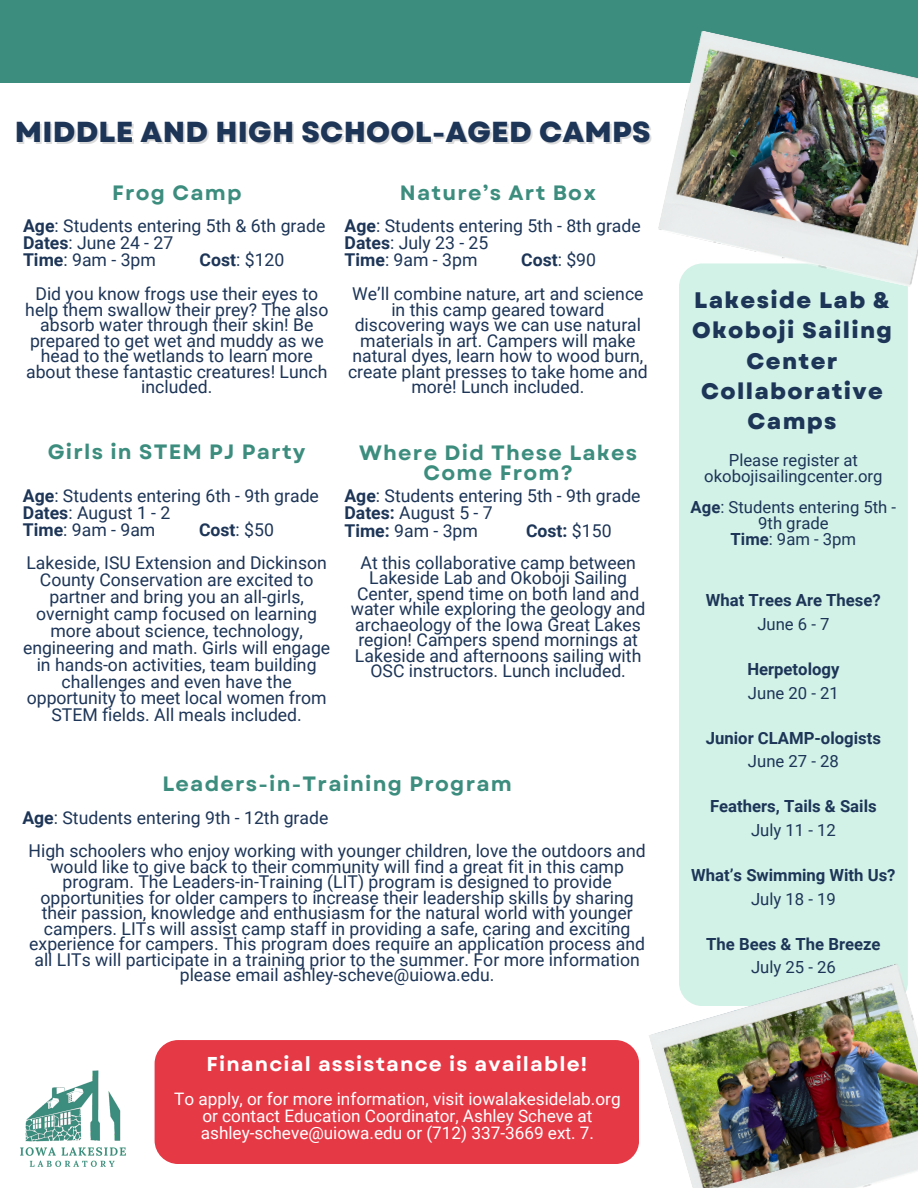
<style>
.page{position:relative;width:918px;height:1188px;background:#fff}
.page>*{position:absolute;margin:0;border:0;box-sizing:border-box;transform-origin:0 0}
.t1{font:800 28.95px "Garet";letter-spacing:.01em;color:#1d3557}
.t2{font:800 22.5px/30.3px "Garet";letter-spacing:.06em;color:#1d3557;text-align:center}
.t3{font:700 20.7px/20.2px "Garet";letter-spacing:.06em;color:#3c8d7e;text-align:center}
.t4{font:700 20.1px "Garet";letter-spacing:.06em;color:#fff}
.t5{font:17.7px/15.5px "Roboto";color:#1d3557;text-align:center}
.t6{font:700 17.7px "Roboto";color:#1d3557}
.t7{font:17.25px "Roboto";color:#fff}
.t8{font:16.65px/15.8px "Roboto";color:#1d3557;text-align:center}
.t9{font:700 16.65px "Roboto";color:#1d3557}
.s1{font-weight:700}
.s2{font-weight:400}
</style>
<div class="page">
<div style="left:0;top:0;width:918px;height:82px;background:#3c8d7e"></div>
<img style="left:20px;top:1070px;width:106px;height:97px">
<div style="left:155px;top:1040px;width:484px;height:124px;background:#e63946;border-radius:24px"></div>
<div style="left:679px;top:287px;width:229px;height:676px;background:#d2f1e7"></div>
<img style="left:657px;top:31px;width:261px;height:256px">
<img style="left:649px;top:963px;width:269px;height:225px">
<p class="t1" style="left:15px;top:111px;width:638px">MIDDLE AND HIGH SCHOOL-AGED CAMPS</p>
<p class="t3" style="left:112px;top:182px;width:131px">Frog Camp</p>
<p class="t5" style="left:23px;top:218px;width:304px"><span class="s1">Age</span>: Students entering 5th &amp; 6th grade</p>
<p class="t5" style="left:23px;top:235px;width:152px"><span class="s1">Dates</span>: June 24 - 27</p>
<p class="t5" style="left:23px;top:253px;width:134px"><span class="s1">Time</span>: 9am - 3pm</p>
<p class="t5" style="left:200px;top:253px;width:86px"><span class="s1">Cost</span>: $120</p>
<p class="t5" style="left:25px;top:287px;width:305px">Did you know frogs use their eyes to help them swallow their prey? The also absorb water through their skin! Be prepared to get wet and muddy as we head to the wetlands to learn more about these fantastic creatures! Lunch included.</p>
<p class="t3" style="left:400px;top:182px;width:198px">Nature’s Art Box</p>
<p class="t5" style="left:345px;top:218px;width:298px"><span class="s1">Age</span>: Students entering 5th - 8th grade</p>
<p class="t5" style="left:345px;top:235px;width:145px"><span class="s1">Dates</span>: July 23 - 25</p>
<p class="t5" style="left:345px;top:253px;width:134px"><span class="s1">Time</span>: 9am - 3pm</p>
<p class="t6" style="left:521px;top:250px;width:76px">Cost<span class="s2">: $90</span></p>
<p class="t5" style="left:348px;top:287px;width:301px">We’ll combine nature, art and science in this camp geared toward discovering ways we can use natural materials in art. Campers will make natural dyes, learn how to wood burn, create plant presses to take home and more! Lunch included.</p>
<p class="t3" style="left:48px;top:441px;width:259px">Girls in STEM PJ Party</p>
<p class="t5" style="left:23px;top:488px;width:298px"><span class="s1">Age</span>: Students entering 6th - 9th grade</p>
<p class="t5" style="left:23px;top:505px;width:149px"><span class="s1">Dates</span>: August 1 - 2</p>
<p class="t5" style="left:23px;top:522px;width:134px"><span class="s1">Time</span>: 9am - 9am</p>
<p class="t6" style="left:199px;top:519px;width:76px">Cost<span class="s2">: $50</span></p>
<p class="t5" style="left:23px;top:555px;width:309px;line-height:16.8px">Lakeside, ISU Extension and Dickinson County Conservation are excited to partner and bring you an all-girls, overnight camp focused on learning more about science, technology, engineering and math. Girls will engage in hands-on activities, team building challenges and even have the opportunity to meet local women from STEM fields. All meals included.</p>
<p class="t3" style="left:359px;top:442px;width:280px">Where Did These Lakes<br>Come From?</p>
<p class="t5" style="left:344px;top:488px;width:298px"><span class="s1">Age</span>: Students entering 5th - 9th grade</p>
<p class="t5" style="left:344px;top:505px;width:150px"><span class="s1">Dates:</span> August 5 - 7</p>
<p class="t5" style="left:344px;top:523px;width:135px"><span class="s1">Time:</span> 9am - 3pm</p>
<p class="t6" style="left:526px;top:520px;width:87px">Cost: <span class="s2">$150</span></p>
<p class="t5" style="left:351px;top:555px;width:296px">At this collaborative camp between Lakeside Lab and Okoboji Sailing Center, spend time on both land and water while exploring the geology and archaeology of the Iowa Great Lakes region! Campers spend mornings at Lakeside and afternoons sailing with OSC instructors. Lunch included.</p>
<p class="t3" style="left:162px;top:774px;width:351px">Leaders-in-Training Program</p>
<p class="t5" style="left:22px;top:810px;width:308px"><span class="s1">Age</span>: Students entering 9th - 12th grade</p>
<p class="t5" style="left:29px;top:844px;width:619px">High schoolers who enjoy working with younger children, love the outdoors and would like to give back to their community will find a great fit in this camp program. The Leaders-in-Training (LIT) program is designed to provide opportunities for older campers to increase their leadership skills by sharing their passion, knowledge and enthusiasm for the natural world with younger campers. LITs will assist camp staff in providing a safe, caring and exciting experience for campers. This program does require an application process and all LITs will participate in a training prior to the summer. For more information please email ashley-scheve@uiowa.edu.</p>
<p class="t4" style="left:207px;top:1050px;width:382px">Financial assistance is available!</p>
<p class="t7" style="left:174px;top:1089px;width:448px">To apply, or for more information, visit iowalakesidelab.org</p>
<p class="t7" style="left:202px;top:1106px;width:392px">or contact Education Coordinator, Ashley Scheve at</p>
<p class="t7" style="left:201px;top:1123px;width:395px">ashley-scheve@uiowa.edu or (712) 337-3669 ext. 7.</p>
<p class="t2" style="left:694px;top:285px;width:197px">Lakeside Lab &amp;</p>
<p class="t2" style="left:692px;top:315px;width:202px">Okoboji Sailing<br>Center</p>
<p class="t2" style="left:701px;top:376px;width:183px">Collaborative<br>Camps</p>
<p class="t8" style="left:704px;top:452px;width:180px">Please register at okobojisailingcenter.org</p>
<p class="t8" style="left:691px;top:500px;width:207px"><span class="s1">Age</span>: Students entering 5th -<br>9th grade</p>
<p class="t8" style="left:731px;top:531px;width:127px"><span class="s1">Time</span>: 9am - 3pm</p>
<p class="t9" style="left:706px;top:591px;width:176px">What Trees Are These?</p>
<p class="t8" style="left:757px;top:617px;width:74px">June 6 - 7</p>
<p class="t9" style="left:747px;top:660px;width:94px">Herpetology</p>
<p class="t8" style="left:748px;top:685px;width:92px">June 20 - 21</p>
<p class="t9" style="left:706px;top:728px;width:177px">Junior CLAMP-ologists</p>
<p class="t8" style="left:748px;top:754px;width:92px">June 27 - 28</p>
<p class="t9" style="left:710px;top:797px;width:168px">Feathers, Tails &amp; Sails</p>
<p class="t8" style="left:751px;top:822px;width:86px">July 11 - 12</p>
<p class="t9" style="left:691px;top:866px;width:206px">What’s Swimming With Us?</p>
<p class="t8" style="left:751px;top:891px;width:86px">July 18 - 19</p>
<p class="t9" style="left:706px;top:934px;width:176px">The Bees &amp; The Breeze</p>
<p class="t8" style="left:751px;top:960px;width:86px">July 25 - 26</p>
</div>
